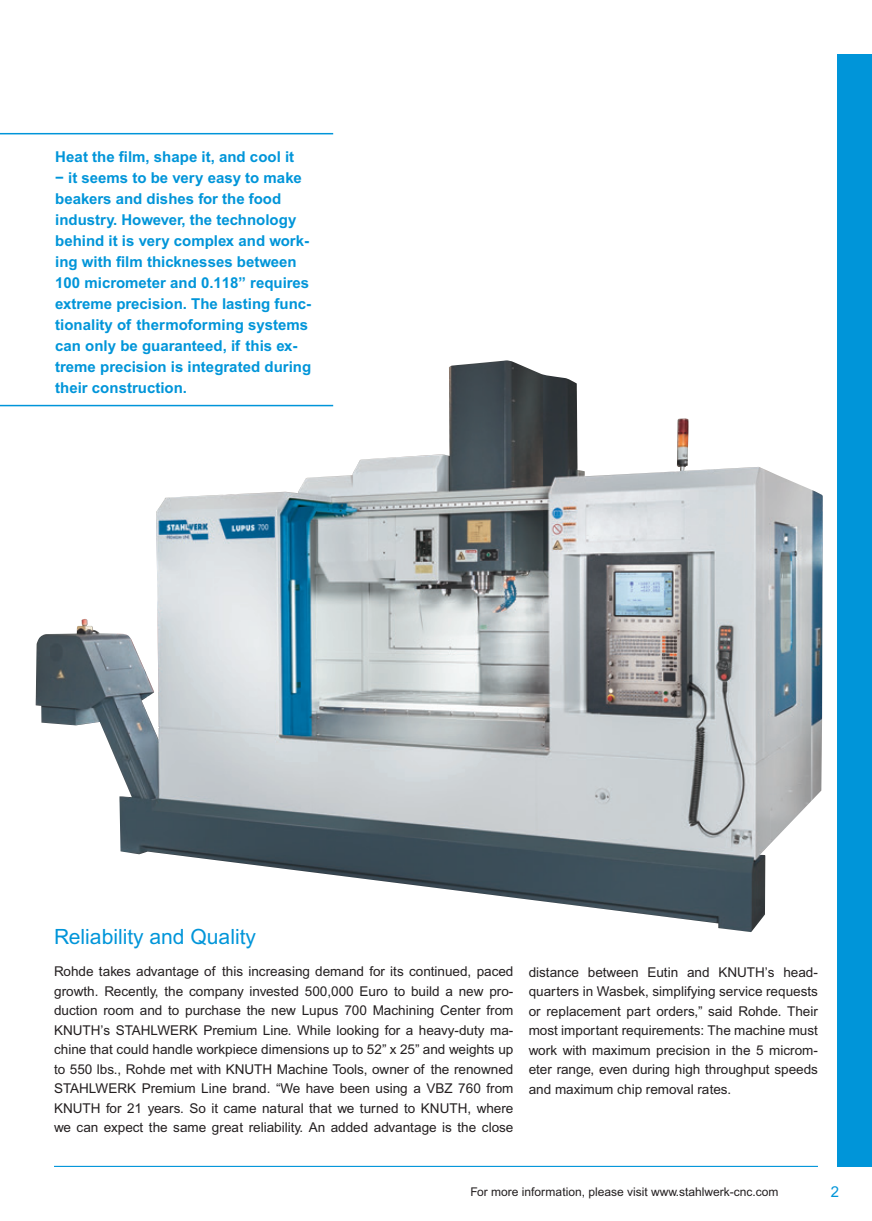
<style>
.page{position:relative;width:872px;height:1221px;background:#fff}
.page>*{position:absolute;margin:0;border:0;box-sizing:border-box;transform-origin:0 0}
.überschrift_2{font:21px "Arial MT Pro";color:#0095d9}
.fliesstext{font:700 15px/21px "Arial MT Pro";color:#0095d9}
.Seitenzahl_rechts{font:15px "Arial MT Pro";color:#0095d9}
.fliesstext-2{font:13.5px/19.5px "Arial MT Pro";color:#231f20;text-align:justify}
.Grundtext_rechtsbuen{font:12px "Arial MT Pro";color:#231f20}
</style>
<div class="page">
<hr style="left:54px;top:1165px;width:764px;height:1px;background:#0095d9">
<div style="left:838px;top:54px;width:34px;height:1112px;background:#0095d9"></div>
<hr style="left:0;top:405px;width:333px;height:1px;background:#0095d9">
<hr style="left:0;top:133px;width:333px;height:1px;background:#0095d9">
<img style="left:36px;top:360px;width:786px;height:572px">
<p class="fliesstext" style="left:55px;top:147px;width:257px">Heat the film, shape it, and cool it<br>− it seems to be very easy to make beakers and dishes for the food industry. However, the technology behind it is very complex and work&shy;ing with film thicknesses between 100 micrometer and 0.118” requires extreme precision. The lasting func&shy;tionality of thermoforming systems can only be guaranteed, if this ex&shy;treme precision is integrated during their construction.</p>
<p class="überschrift_2" style="left:54px;top:924px;width:203px">Reliability and Quality</p>
<p class="fliesstext-2" style="left:54px;top:962px;width:461px">Rohde takes advantage of this increasing demand for its continued, paced growth. Recently, the company invested 500,000 Euro to build a new pro&shy;duction room and to purchase the new Lupus 700 Machining Center from KNUTH’s STAHLWERK Premium Line. While looking for a heavy-duty ma&shy;chine that could handle workpiece dimensions up to 52” x 25” and weights up to 550 lbs., Rohde met with KNUTH Machine Tools, owner of the renowned STAHLWERK Premium Line brand. “We have been using a VBZ 760 from KNUTH for 21 years. So it came natural that we turned to KNUTH, where we can expect the same great reliability. An added advantage is the close</p>
<p class="fliesstext-2" style="left:529px;top:962px;width:291px">distance between Eutin and KNUTH’s head&shy;quarters in Wasbek, simplifying service requests or replacement part orders,” said Rohde. Their most important requirements: The machine must work with maximum precision in the 5 microm&shy;eter range, even during high throughput speeds and maximum chip removal rates.</p>
<p class="Grundtext_rechtsbuen" style="left:470px;top:1184px;width:309px">For more information, please visit www.stahlwerk-cnc.com</p>
<p class="Seitenzahl_rechts" style="left:830px;top:1182px;width:10px">2</p>
</div>
